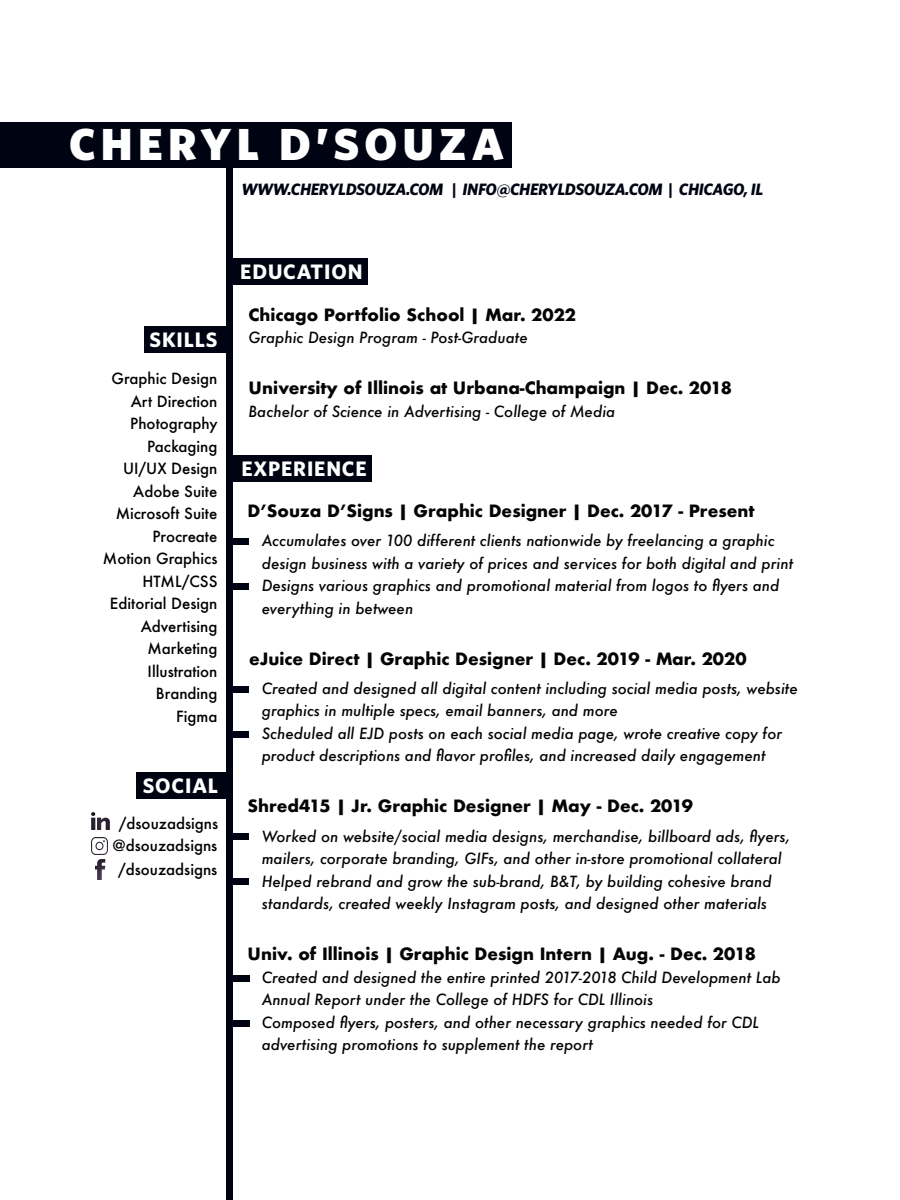
<style>
.page{position:relative;width:900px;height:1200px;background:#fff}
.page>*{position:absolute;margin:0;border:0;box-sizing:border-box;transform-origin:0 0}
.t1{font:900 45px "Whitney";letter-spacing:.12em;color:#fff}
.t2{font:700 21px "Whitney";letter-spacing:.04em;color:#fff}
.t3{font:700 16.5px "Futura";color:#040503}
.t4{font:16.5px "Whitney Bold Italic SC";letter-spacing:-.02em;color:#000412}
.t5{font:italic 500 15px/22.5px "Futura";color:#040503}
.t6{font:500 15px "Futura";color:#000}
</style>
<div class="page">
<div style="left:227px;top:455px;width:145px;height:27px;background:#000412"></div>
<div style="left:144px;top:326px;width:86px;height:27px;background:#000412"></div>
<div style="left:136px;top:772px;width:92px;height:28px;background:#000412"></div>
<div style="left:226px;top:154px;width:7px;height:1046px;background:#000412"></div>
<div style="left:0;top:122px;width:511px;height:46px;background:#000412"></div>
<div style="left:230px;top:258px;width:138px;height:27px;background:#000412"></div>
<div style="left:232px;top:731px;width:17px;height:7px;background:#000412"></div>
<div style="left:231px;top:686px;width:18px;height:7px;background:#000412"></div>
<div style="left:230px;top:878px;width:19px;height:7px;background:#000412"></div>
<div style="left:230px;top:833px;width:19px;height:7px;background:#000412"></div>
<div style="left:231px;top:538px;width:18px;height:7px;background:#000412"></div>
<div style="left:231px;top:584px;width:18px;height:6px;background:#000412"></div>
<div style="left:90px;top:835px;width:24px;height:22px;background:#000;opacity:.75"></div>
<svg style="left:91px;top:812px;width:19px;height:18px"></svg>
<div style="left:87px;top:858px;width:22px;height:28px;background:#000;opacity:.75"></div>
<div style="left:230px;top:975px;width:20px;height:7px;background:#000412"></div>
<div style="left:230px;top:1020px;width:20px;height:7px;background:#000412"></div>
<p class="t1" style="left:69px;top:117px;width:437px">CHERYL D’SOUZA</p>
<p class="t4" style="left:242px;top:179px;width:523px">WWW.CHERYLDSOUZA.COM | INFO@CHERYLDSOUZA.COM | CHICAGO, IL</p>
<p class="t2" style="left:150px;top:327px;width:69px">SKILLS</p>
<p class="t6" style="left:111px;top:368px;width:108px">Graphic Design</p>
<p class="t6" style="left:131px;top:391px;width:88px">Art Direction</p>
<p class="t6" style="left:130px;top:413px;width:89px">Photography</p>
<p class="t6" style="left:147px;top:436px;width:72px">Packaging</p>
<p class="t6" style="left:123px;top:458px;width:96px">UI/UX Design</p>
<p class="t6" style="left:133px;top:481px;width:86px">Adobe Suite</p>
<p class="t6" style="left:116px;top:503px;width:103px">Microsoft Suite</p>
<p class="t6" style="left:152px;top:526px;width:67px">Procreate</p>
<p class="t6" style="left:103px;top:548px;width:116px">Motion Graphics</p>
<p class="t6" style="left:142px;top:571px;width:77px">HTML/CSS</p>
<p class="t6" style="left:110px;top:593px;width:109px">Editorial Design</p>
<p class="t6" style="left:141px;top:616px;width:78px">Advertising</p>
<p class="t6" style="left:148px;top:638px;width:71px">Marketing</p>
<p class="t6" style="left:148px;top:661px;width:71px">Illustration</p>
<p class="t6" style="left:156px;top:683px;width:63px">Branding</p>
<p class="t6" style="left:176px;top:706px;width:43px">Figma</p>
<p class="t2" style="left:143px;top:773px;width:77px">SOCIAL</p>
<p class="t6" style="left:119px;top:813px;width:101px">/dsouzadsigns</p>
<p class="t6" style="left:113px;top:836px;width:106px">@dsouzadsigns</p>
<p class="t6" style="left:118px;top:860px;width:101px">/dsouzadsigns</p>
<p class="t2" style="left:240px;top:259px;width:124px">EDUCATION</p>
<p class="t3" style="left:249px;top:303px;width:329px">Chicago Portfolio School | Mar. 2022</p>
<p class="t5" style="left:249px;top:326px;width:281px">Graphic Design Program - Post-Graduate</p>
<p class="t3" style="left:249px;top:376px;width:485px">University of Illinois at Urbana-Champaign | Dec. 2018</p>
<p class="t5" style="left:249px;top:400px;width:368px">Bachelor of Science in Advertising - College of Media</p>
<p class="t2" style="left:242px;top:456px;width:127px">EXPERIENCE</p>
<p class="t3" style="left:248px;top:499px;width:509px">D’Souza D’Signs | Graphic Designer | Dec. 2017 - Present</p>
<p class="t5" style="left:262px;top:529px;width:533px">Accumulates over 100 different clients nationwide by freelancing a graphic design business with a variety of prices and services for both digital and print</p>
<p class="t5" style="left:262px;top:574px;width:519px">Designs various graphics and promotional material from logos to flyers and everything in between</p>
<p class="t3" style="left:249px;top:647px;width:499px">eJuice Direct | Graphic Designer | Dec. 2019 - Mar. 2020</p>
<p class="t5" style="left:262px;top:677px;width:538px">Created and designed all digital content including social media posts, website graphics in multiple specs, email banners, and more</p>
<p class="t5" style="left:262px;top:722px;width:522px">Scheduled all EJD posts on each social media page, wrote creative copy for product descriptions and flavor profiles, and increased daily engagement</p>
<p class="t3" style="left:248px;top:794px;width:447px">Shred415 | Jr. Graphic Designer | May - Dec. 2019</p>
<p class="t5" style="left:262px;top:825px;width:530px">Worked on website/social media designs, merchandise, billboard ads, flyers, mailers, corporate branding, GIFs, and other in-store promotional collateral</p>
<p class="t5" style="left:262px;top:870px;width:512px">Helped rebrand and grow the sub-brand, B&amp;T, by building cohesive brand standards, created weekly Instagram posts, and designed other materials</p>
<p class="t3" style="left:248px;top:942px;width:510px">Univ. of Illinois | Graphic Design Intern | Aug. - Dec. 2018</p>
<p class="t5" style="left:262px;top:966px;width:520px">Created and designed the entire printed 2017-2018 Child Development Lab<br>Annual Report under the College of HDFS for CDL Illinois</p>
<p class="t5" style="left:262px;top:1011px;width:499px">Composed flyers, posters, and other necessary graphics needed for CDL advertising promotions to supplement the report</p>
</div>
